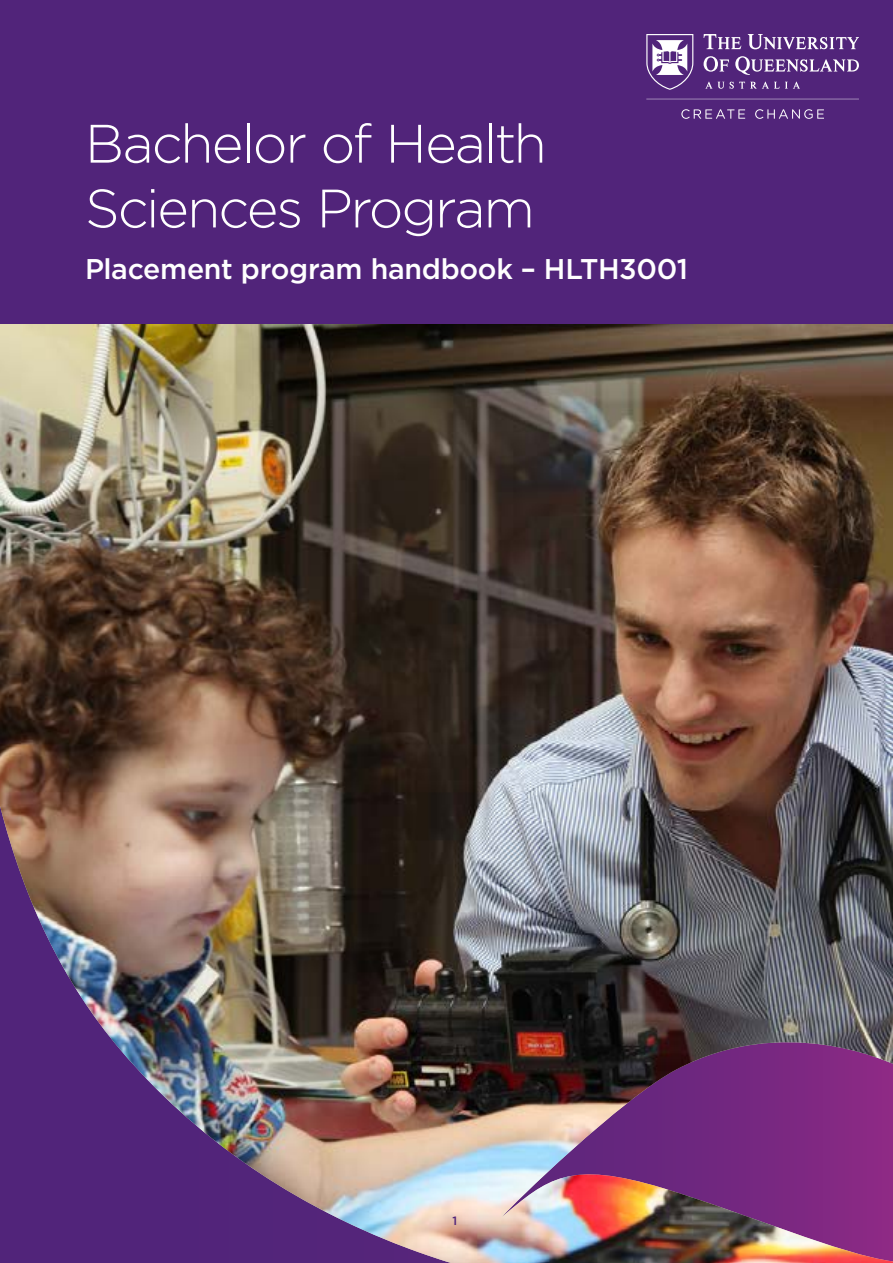
<style>
.page{position:relative;width:893px;height:1263px;background:#fff}
.page>*{position:absolute;margin:0;border:0;box-sizing:border-box;transform-origin:0 0}
.t1{font:300 54px/64.8px "Gotham";letter-spacing:-.035em;color:#fff}
.t2{font:500 28.5px "Gotham";letter-spacing:-.01em;color:#fff}
.t3{font:500 12px "Gotham";color:#51247a}
</style>
<div class="page">
<img style="left:0;top:323px;width:893px;height:940px">
<div style="left:0;top:0;width:893px;height:323px;background:#51247a"></div>
<svg style="left:646px;top:34px;width:213px;height:85px"></svg>
<h1 class="t1" style="left:85px;top:110px;width:463px">Bachelor of Health<br>Sciences Program</h1>
<p class="t2" style="left:85px;top:250px;width:604px">Placement program handbook – HLTH3001</p>
<p class="t3" style="left:453px;top:1213px;width:6px">1</p>
</div>
